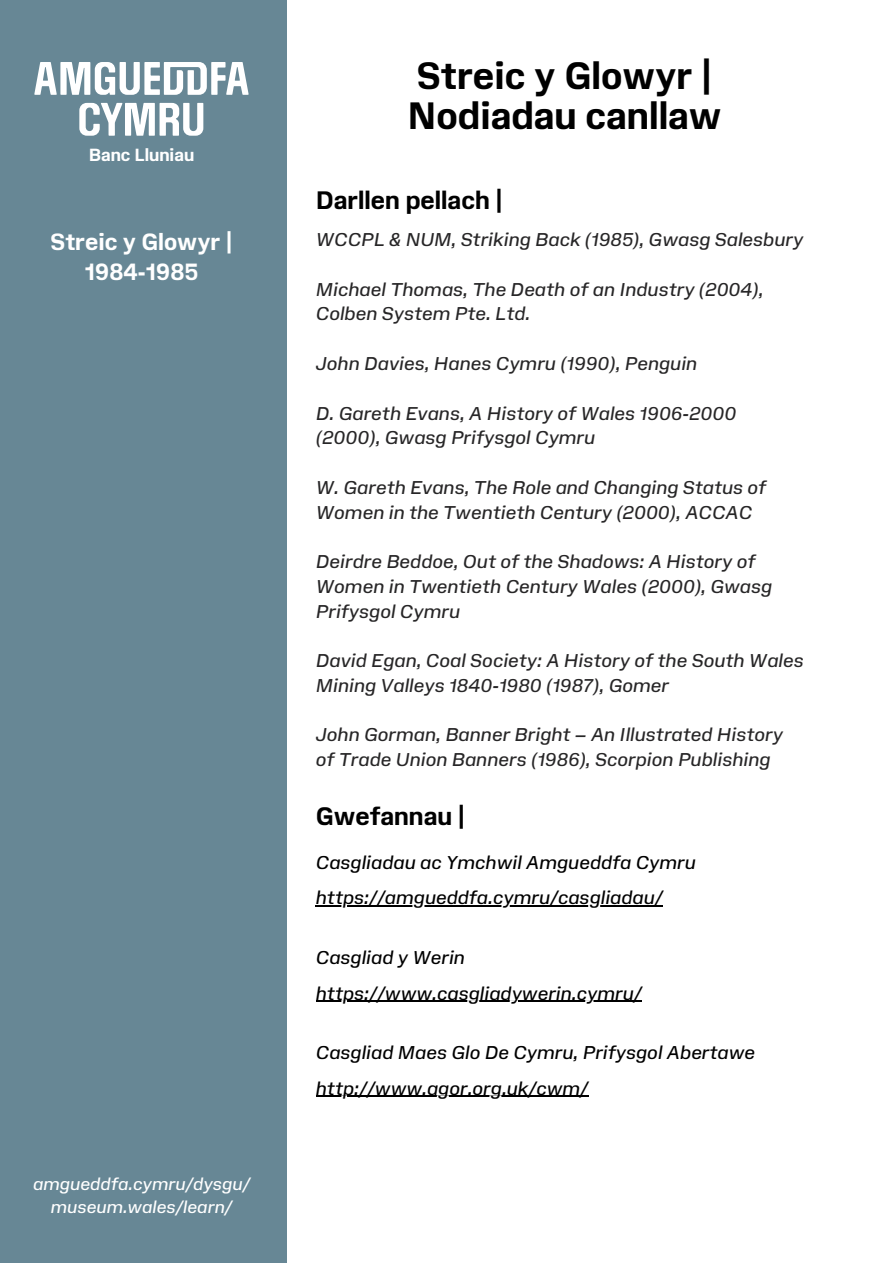
<style>
.page{position:relative;width:894px;height:1264px;background:#fff}
.page>*{position:absolute;margin:0;border:0;box-sizing:border-box;transform-origin:0 0}
.t1{font:700 36.15px/40.5px "Amgueddfa Body";color:#000}
.t2{font:700 24px "Amgueddfa Body";color:#000}
.t3{font:700 22.35px/30.3px "Amgueddfa Body";color:#fff;text-align:center}
.t4{font:italic 18px/24.8px "Amgueddfa Body";color:#272627}
.t5{font:italic 18px "Amgueddfa Body";color:#000}
.t6{font:italic 16.65px "Amgueddfa Body";color:#fff}
.t7{font:700 16.65px "Amgueddfa Body";color:#fff}
</style>
<div class="page">
<hr style="left:316px;top:905px;width:346px;height:1px;background:#000">
<hr style="left:316px;top:1000px;width:325px;height:1px;background:#000">
<hr style="left:316px;top:1095px;width:272px;height:1px;background:#000">
<div style="left:0;top:0;width:286px;height:1262px;background:#678795"></div>
<svg style="left:34px;top:62px;width:214px;height:33px"></svg>
<svg style="left:79px;top:103px;width:124px;height:33px"></svg>
<p class="t7" style="left:89px;top:144px;width:107px">Banc Lluniau</p>
<p class="t3" style="left:51px;top:226px;width:183px">Streic y Glowyr |<br>1984-1985</p>
<p class="t6" style="left:33px;top:1173px;width:218px">amgueddfa.cymru/dysgu/</p>
<p class="t6" style="left:51px;top:1196px;width:183px">museum.wales/learn/</p>
<p class="t1" style="left:407px;top:55px;width:316px">Streic y Glowyr |<br>Nodiadau canllaw</p>
<p class="t2" style="left:316px;top:186px;width:188px">Darllen pellach |</p>
<h3 class="t4" style="left:316px;top:227px;width:489px">WCCPL &amp; NUM, Striking Back (1985), Gwasg Salesbury</h3>
<h2 class="t4" style="left:316px;top:276px;width:449px">Michael Thomas, The Death of an Industry (2004),<br>Colben System Pte. Ltd.</h2>
<p class="t4" style="left:316px;top:351px;width:383px">John Davies, Hanes Cymru (1990), Penguin</p>
<p class="t4" style="left:316px;top:400px;width:422px">D. Gareth Evans, A History of Wales 1906-2000 (2000), Gwasg Prifysgol Cymru</p>
<h1 class="t4" style="left:316px;top:474px;width:452px">W. Gareth Evans, The Role and Changing Status of<br>Women in the Twentieth Century (2000), ACCAC</h1>
<h2 class="t4" style="left:316px;top:549px;width:458px">Deirdre Beddoe, Out of the Shadows: A History of<br>Women in Twentieth Century Wales (2000), Gwasg<br>Prifysgol Cymru</h2>
<p class="t4" style="left:316px;top:648px;width:489px">David Egan, Coal Society: A History of the South Wales<br>Mining Valleys 1840-1980 (1987), Gomer</p>
<p class="t4" style="left:316px;top:722px;width:468px">John Gorman, Banner Bright – An Illustrated History of Trade Union Banners (1986), Scorpion Publishing</p>
<p class="t2" style="left:316px;top:801px;width:151px">Gwefannau |</p>
<p class="t5" style="left:316px;top:851px;width:381px">Casgliadau ac Ymchwil Amgueddfa Cymru</p>
<p class="t5" style="left:316px;top:886px;width:348px">https://amgueddfa.cymru/casgliadau/</p>
<p class="t5" style="left:316px;top:946px;width:151px">Casgliad y Werin</p>
<p class="t5" style="left:316px;top:982px;width:327px">https://www.casgliadywerin.cymru/</p>
<h2 class="t5" style="left:316px;top:1041px;width:441px">Casgliad Maes Glo De Cymru, Prifysgol Abertawe</h2>
<p class="t5" style="left:316px;top:1077px;width:274px">http://www.agor.org.uk/cwm/</p>
</div>
